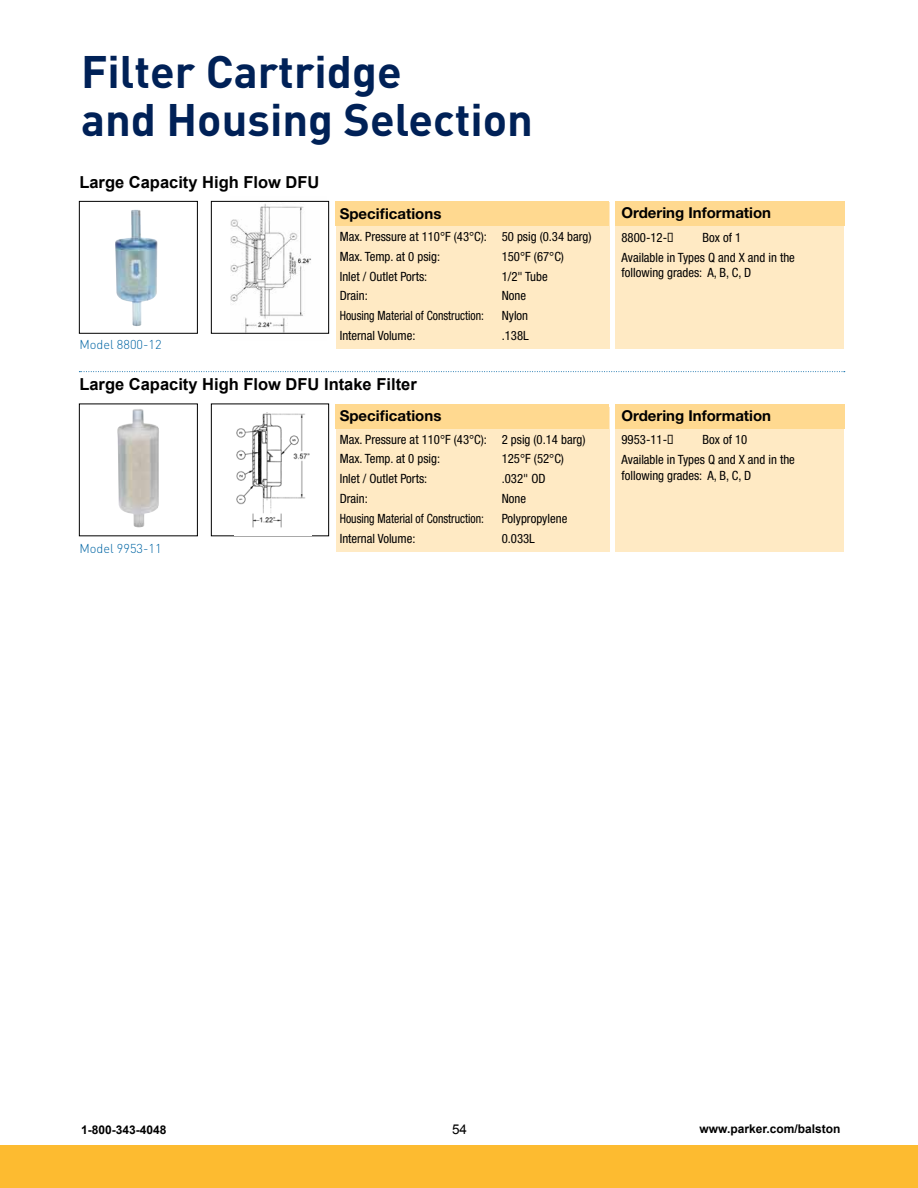
<style>
.page{position:relative;width:918px;height:1188px;background:#fff}
.page>*{position:absolute;margin:0;border:0;box-sizing:border-box;transform-origin:0 0}
.t1{font:700 45px/48px "DINOT";color:#002157}
.t2{font:700 16.5px "Arial";color:#000}
.t3{font:700 15px "Helvetica Neue LT Std";color:#000}
.t4{font:13.5px "Arial";color:#000}
.t5{font:condensed 12.75px/19.8px "Helvetica Neue LT Std";color:#000}
.t6{font:condensed 12.75px "Helvetica Neue LT Std";color:#000;scale:.92 1}
.t7{font:300 12.75px "DINOT";color:#0065a4}
.t8{font:700 12px "Arial";color:#000}
</style>
<div class="page">
<div style="left:0;top:1145px;width:918px;height:43px;background:#fdbb30"></div>
<div style="left:336px;top:407px;width:273px;height:145px;background:#ffeac4"></div>
<div style="left:615px;top:407px;width:229px;height:145px;background:#ffeac4"></div>
<div style="left:336px;top:203px;width:273px;height:146px;background:#ffeac4"></div>
<div style="left:615px;top:203px;width:229px;height:146px;background:#ffeac4"></div>
<div style="left:336px;top:201px;width:273px;height:25px;background:#ffd990"></div>
<div style="left:336px;top:404px;width:273px;height:25px;background:#ffd990"></div>
<img style="left:231px;top:200px;width:96px;height:132px">
<img style="left:115px;top:210px;width:43px;height:116px">
<img style="left:117px;top:409px;width:42px;height:118px">
<div style="left:615px;top:201px;width:230px;height:25px;background:#ffd990"></div>
<div style="left:79px;top:201px;width:119px;height:133px;border:1px solid #000"></div>
<div style="left:211px;top:201px;width:118px;height:133px;border:1px solid #000"></div>
<div style="left:615px;top:404px;width:230px;height:25px;background:#ffd990"></div>
<div style="left:79px;top:404px;width:119px;height:132px;border:1px solid #000"></div>
<div style="left:211px;top:404px;width:118px;height:132px;border:1px solid #000"></div>
<svg style="left:79px;top:371px;width:766px;height:1px"></svg>
<img style="left:234px;top:412px;width:78px;height:123px">
<h1 class="t1" style="left:81px;top:46px;width:454px">Filter Cartridge<br>and Housing Selection</h1>
<p class="t2" style="left:79px;top:171px;width:242px">Large Capacity High Flow DFU</p>
<p class="t7" style="left:79px;top:335px;width:84px">Model 8800-12</p>
<p class="t3" style="left:340px;top:204px;width:103px">Specifications</p>
<p class="t3" style="left:622px;top:204px;width:151px">Ordering Information</p>
<p class="t5" style="left:622px;top:227px;width:54px">8800-12-❏</p>
<p class="t5" style="left:340px;top:227px;width:253px">Max. Pressure at 110°F (43°C): 50 psig (0.34 barg)<br>Max. Temp. at 0 psig:</p>
<p class="t5" style="left:622px;top:227px;width:175px;text-indent:81px">Box of 1<br>Available in Types Q and X and in the</p>
<p class="t5" style="left:622px;top:262px;width:131px">following grades: A, B, C, D</p>
<p class="t5" style="left:502px;top:246px;width:64px">150°F (67°C)</p>
<p class="t5" style="left:340px;top:266px;width:89px">Inlet / Outlet Ports:</p>
<p class="t5" style="left:502px;top:266px;width:47px">1/2" Tube</p>
<p class="t5" style="left:340px;top:286px;width:30px">Drain:</p>
<p class="t5" style="left:502px;top:286px;width:26px">None</p>
<p class="t6" style="left:340px;top:308px;width:158px">Housing Material of Construction:</p>
<p class="t5" style="left:502px;top:306px;width:28px">Nylon</p>
<p class="t5" style="left:340px;top:326px;width:77px">Internal Volume:</p>
<p class="t5" style="left:502px;top:326px;width:29px">.138L</p>
<p class="t2" style="left:79px;top:373px;width:339px">Large Capacity High Flow DFU Intake Filter</p>
<p class="t7" style="left:79px;top:540px;width:84px">Model 9953-11</p>
<p class="t3" style="left:340px;top:407px;width:103px">Specifications</p>
<p class="t3" style="left:622px;top:406px;width:151px">Ordering Information</p>
<p class="t5" style="left:622px;top:430px;width:54px">9953-11-❏</p>
<p class="t5" style="left:340px;top:429px;width:247px">Max. Pressure at 110°F (43°C): 2 psig (0.14 barg)<br>Max. Temp. at 0 psig:</p>
<p class="t5" style="left:622px;top:430px;width:175px;text-indent:81px">Box of 10<br>Available in Types Q and X and in the</p>
<p class="t5" style="left:622px;top:465px;width:131px">following grades: A, B, C, D</p>
<p class="t5" style="left:502px;top:449px;width:64px">125°F (52°C)</p>
<p class="t5" style="left:340px;top:469px;width:89px">Inlet / Outlet Ports:</p>
<p class="t5" style="left:502px;top:469px;width:45px">.032" OD</p>
<p class="t5" style="left:340px;top:488px;width:30px">Drain:</p>
<p class="t5" style="left:502px;top:488px;width:26px">None</p>
<p class="t6" style="left:340px;top:511px;width:158px">Housing Material of Construction:</p>
<p class="t5" style="left:502px;top:508px;width:67px">Polypropylene</p>
<p class="t5" style="left:340px;top:528px;width:77px">Internal Volume:</p>
<p class="t5" style="left:502px;top:528px;width:35px">0.033L</p>
<p class="t8" style="left:81px;top:1122px;width:87px">1-800-343-4048</p>
<p class="t4" style="left:452px;top:1121px;width:17px">54</p>
<p class="t8" style="left:699px;top:1121px;width:142px">www.parker.com/balston</p>
</div>
